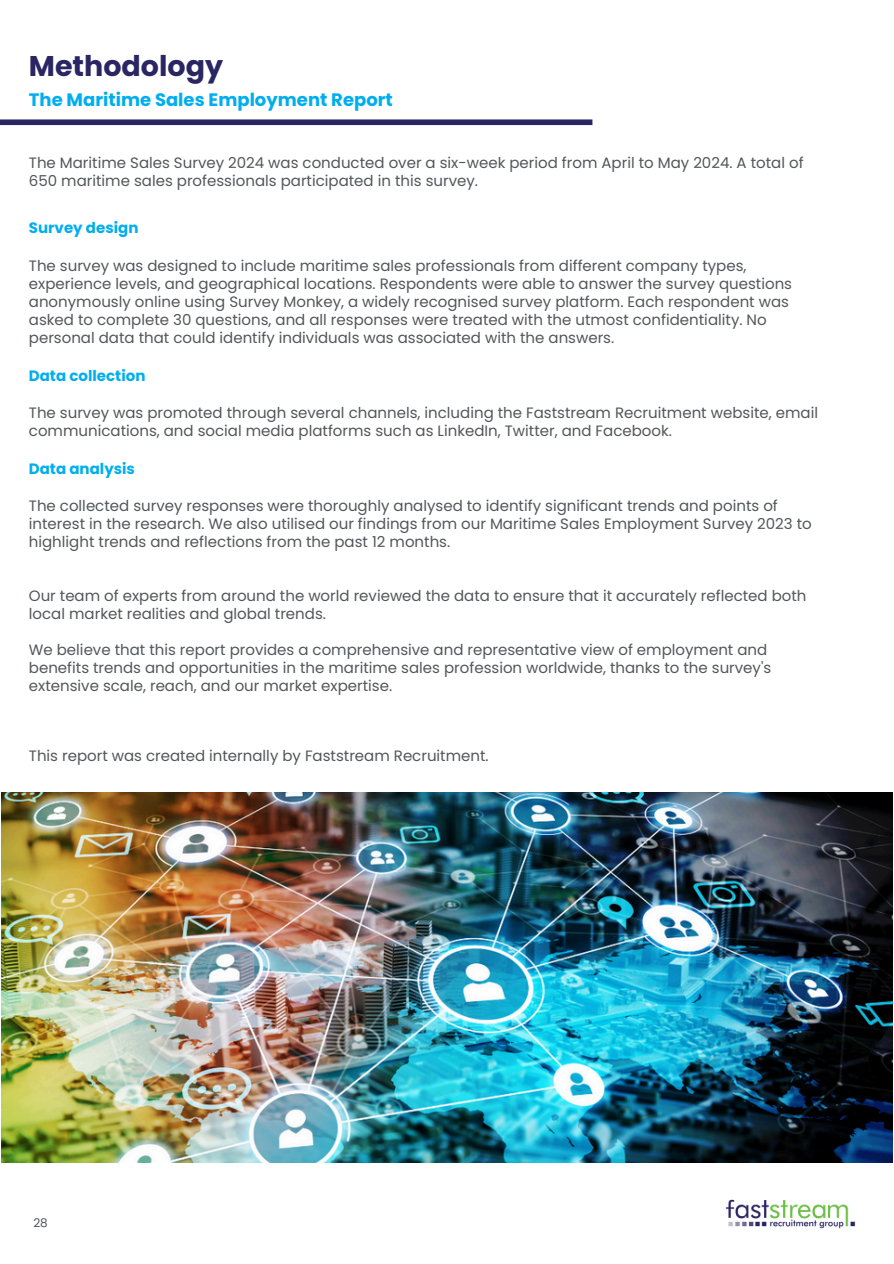
<style>
.page{position:relative;width:894px;height:1264px;background:#fff}
.page>*{position:absolute;margin:0;border:0;box-sizing:border-box;transform-origin:0 0}
.t1{font:700 28.5px "Poppins";color:#292663}
.t2{font:700 18px "Poppins";color:#00aeef}
.t3{font:15px/18px "Poppins";color:#53565a}
.t4{font:700 15px "Poppins";color:#00aeef}
.t5{font:12px "Poppins";color:#53565a}
</style>
<div class="page">
<div style="left:0;top:119px;width:592px;height:6px;background:#292663"></div>
<img style="left:725px;top:1199px;width:131px;height:30px">
<img style="left:1px;top:792px;width:891px;height:370px">
<h2 class="t1" style="left:29px;top:46px;width:196px">Methodology</h2>
<p class="t2" style="left:29px;top:87px;width:365px">The Maritime Sales Employment Report</p>
<h3 class="t3" style="left:29px;top:154px;width:776px">The Maritime Sales Survey 2024 was conducted over a six-week period from April to May 2024. A total of<br>650 maritime sales professionals participated in this survey.</h3>
<p class="t4" style="left:29px;top:218px;width:111px">Survey design</p>
<h3 class="t3" style="left:29px;top:257px;width:764px">The survey was designed to include maritime sales professionals from different company types, experience levels, and geographical locations. Respondents were able to answer the survey questions anonymously online using Survey Monkey, a widely recognised survey platform. Each respondent was asked to complete 30 questions, and all responses were treated with the utmost confidentiality. No personal data that could identify individuals was associated with the answers.</h3>
<p class="t4" style="left:29px;top:365px;width:118px">Data collection</p>
<h3 class="t3" style="left:29px;top:404px;width:790px">The survey was promoted through several channels, including the Faststream Recruitment website, email communications, and social media platforms such as LinkedIn, Twitter, and Facebook.</h3>
<p class="t4" style="left:29px;top:458px;width:108px">Data analysis</p>
<p class="t3" style="left:29px;top:497px;width:784px">The collected survey responses were thoroughly analysed to identify significant trends and points of interest in the research. We also utilised our findings from our Maritime Sales Employment Survey 2023 to highlight trends and reflections from the past 12 months.</p>
<p class="t3" style="left:29px;top:587px;width:778px">Our team of experts from around the world reviewed the data to ensure that it accurately reflected both local market realities and global trends.</p>
<p class="t3" style="left:29px;top:641px;width:743px">We believe that this report provides a comprehensive and representative view of employment and benefits trends and opportunities in the maritime sales profession worldwide, thanks to the survey's extensive scale, reach, and our market expertise.</p>
<p class="t3" style="left:29px;top:746px;width:461px">This report was created internally by Faststream Recruitment.</p>
<h1 class="t5" style="left:33px;top:1214px;width:16px">28</h1>
</div>
